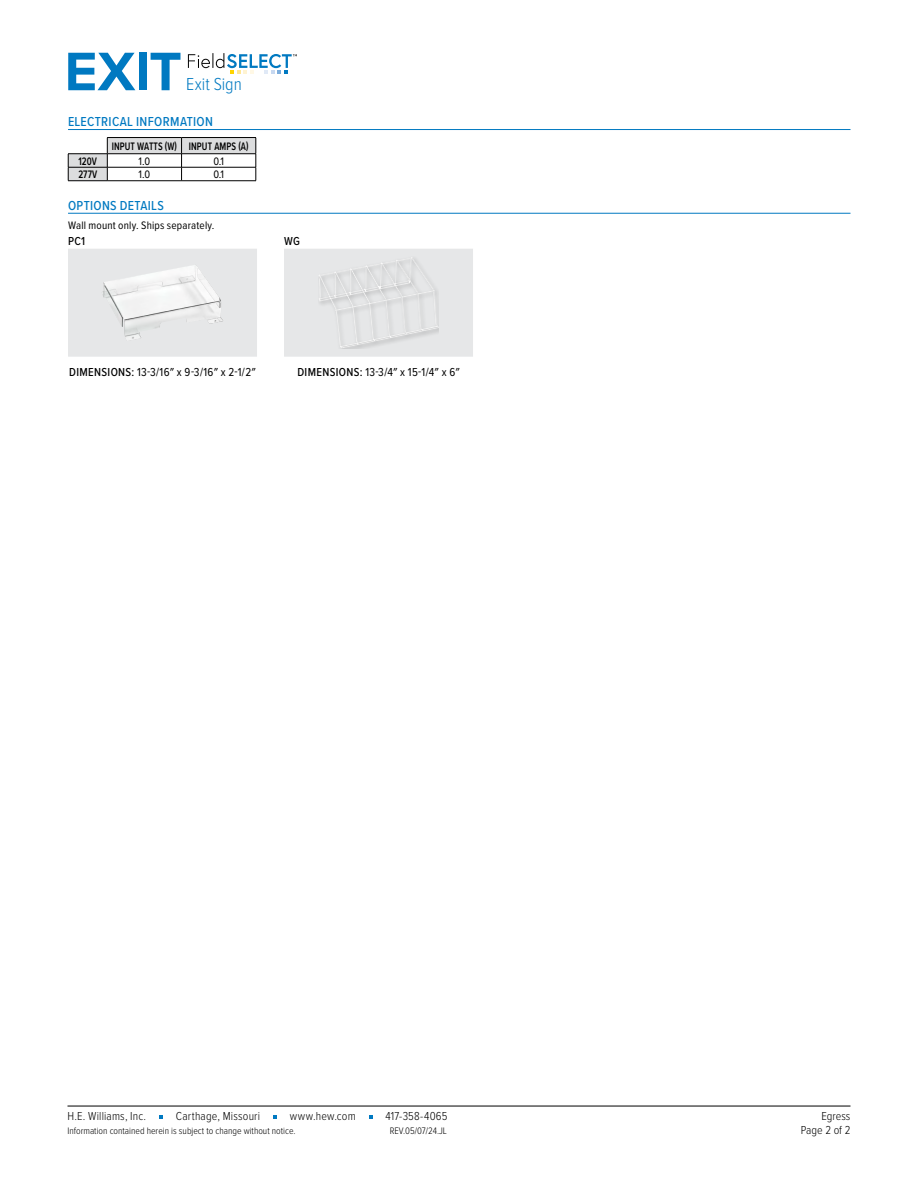
<style>
.page{position:relative;width:918px;height:1188px;background:#fff}
.page>*{position:absolute;margin:0;border:0;box-sizing:border-box;transform-origin:0 0}
.t1{font:700 56.25px "Proxima Nova";color:#0079c1}
.t2{font:300 18px "Proxima Nova Cond";color:#0079c1}
.Blue__underlined_headings{font:500 13.5px "Proxima Nova Cond";letter-spacing:.025em;color:#0079c1}
.t3{font:300 12px "Proxima Nova Cond";letter-spacing:.015em;color:#000}
.Sub_headings{font:12px "Proxima Nova Cond";letter-spacing:.025em;color:#000}
.Sub_headings-2{font:500 12px "Proxima Nova Cond";color:#000}
.Table_Headings{font:600 11.25px "Proxima Nova Cond";letter-spacing:.01em;color:#000;scale:.85 1}
.Order_Info_-_Plain_Text{font:11.25px "Proxima Nova Cond";letter-spacing:.015em;color:#000}
.Table_Specs_Centered{font:11.25px "Proxima Nova Cond";color:#000}
.t4{font:300 9.75px "Proxima Nova Cond";color:#000}
.s1{font-weight:500}
</style>
<div class="page">
<hr style="left:68px;top:129px;width:783px;height:1px;background:#0079c1">
<hr style="left:68px;top:213px;width:783px;height:1px;background:#0079c1">
<hr style="left:107px;top:137px;width:75px;height:1px;background:#000">
<hr style="left:182px;top:137px;width:74px;height:1px;background:#000">
<svg style="left:68px;top:138px;width:189px;height:43px"></svg>
<hr style="left:107px;top:167px;width:75px;height:1px;background:#000">
<hr style="left:68px;top:180px;width:39px;height:1px;background:#000">
<hr style="left:107px;top:180px;width:75px;height:1px;background:#000">
<hr style="left:182px;top:167px;width:74px;height:1px;background:#000">
<hr style="left:182px;top:180px;width:74px;height:1px;background:#000">
<svg style="left:68px;top:249px;width:405px;height:108px;background:#e9eaeb"></svg>
<img style="left:101px;top:265px;width:123px;height:76px">
<img style="left:318px;top:257px;width:121px;height:92px">
<hr style="left:68px;top:1106px;width:782px;height:1px;background:#000">
<svg style="left:159px;top:1116px;width:4px;height:3px"></svg>
<svg style="left:273px;top:1116px;width:4px;height:3px"></svg>
<svg style="left:188px;top:53px;width:109px;height:21px"></svg>
<h1 class="t1" style="left:65px;top:30px;width:119px">EXIT</h1>
<h2 class="t2" style="left:186px;top:71px;width:57px">Exit Sign</h2>
<p class="Blue__underlined_headings" style="left:68px;top:112px;width:146px">ELECTRICAL INFORMATION</p>
<p class="Table_Headings" style="left:112px;top:138px;width:78px">INPUT WATTS (W)</p>
<p class="Table_Headings" style="left:189px;top:138px;width:72px">INPUT AMPS (A)</p>
<p class="Table_Headings" style="left:78px;top:153px;width:23px">120V</p>
<p class="Table_Specs_Centered" style="left:139px;top:153px;width:13px">1.0</p>
<p class="Table_Specs_Centered" style="left:213px;top:153px;width:12px">0.1</p>
<p class="Table_Headings" style="left:78px;top:166px;width:24px">277V</p>
<p class="Table_Specs_Centered" style="left:139px;top:166px;width:13px">1.0</p>
<p class="Table_Specs_Centered" style="left:213px;top:166px;width:12px">0.1</p>
<p class="Blue__underlined_headings" style="left:68px;top:195px;width:97px">OPTIONS DETAILS</p>
<p class="Order_Info_-_Plain_Text" style="left:68px;top:217px;width:148px">Wall mount only. Ships separately.</p>
<p class="Sub_headings-2" style="left:68px;top:232px;width:19px">PC1</p>
<p class="Sub_headings-2" style="left:284px;top:232px;width:17px">WG</p>
<p class="Sub_headings" style="left:69px;top:363px;width:188px"><span class="s1">DIMENSIONS:</span> 13-3/16″ x 9-3/16″ x 2-1/2″</p>
<p class="Sub_headings" style="left:297px;top:363px;width:164px"><span class="s1">DIMENSIONS:</span> 13-3/4″ x 15-1/4″ x 6″</p>
<p class="t3" style="left:68px;top:1108px;width:80px">H.E. Williams, Inc.</p>
<p class="t3" style="left:176px;top:1108px;width:86px">Carthage, Missouri</p>
<p class="t3" style="left:290px;top:1108px;width:67px">www.hew.com</p>
<p class="t3" style="left:385px;top:1108px;width:64px">417-358-4065</p>
<p class="t4" style="left:68px;top:1123px;width:230px">Information contained herein is subject to change without notice.</p>
<p class="t3" style="left:822px;top:1108px;width:30px">Egress</p>
<p class="t4" style="left:390px;top:1123px;width:59px">REV.05/07/24.JL</p>
<p class="t3" style="left:801px;top:1121px;width:51px">Page 2 of 2</p>
</div>
